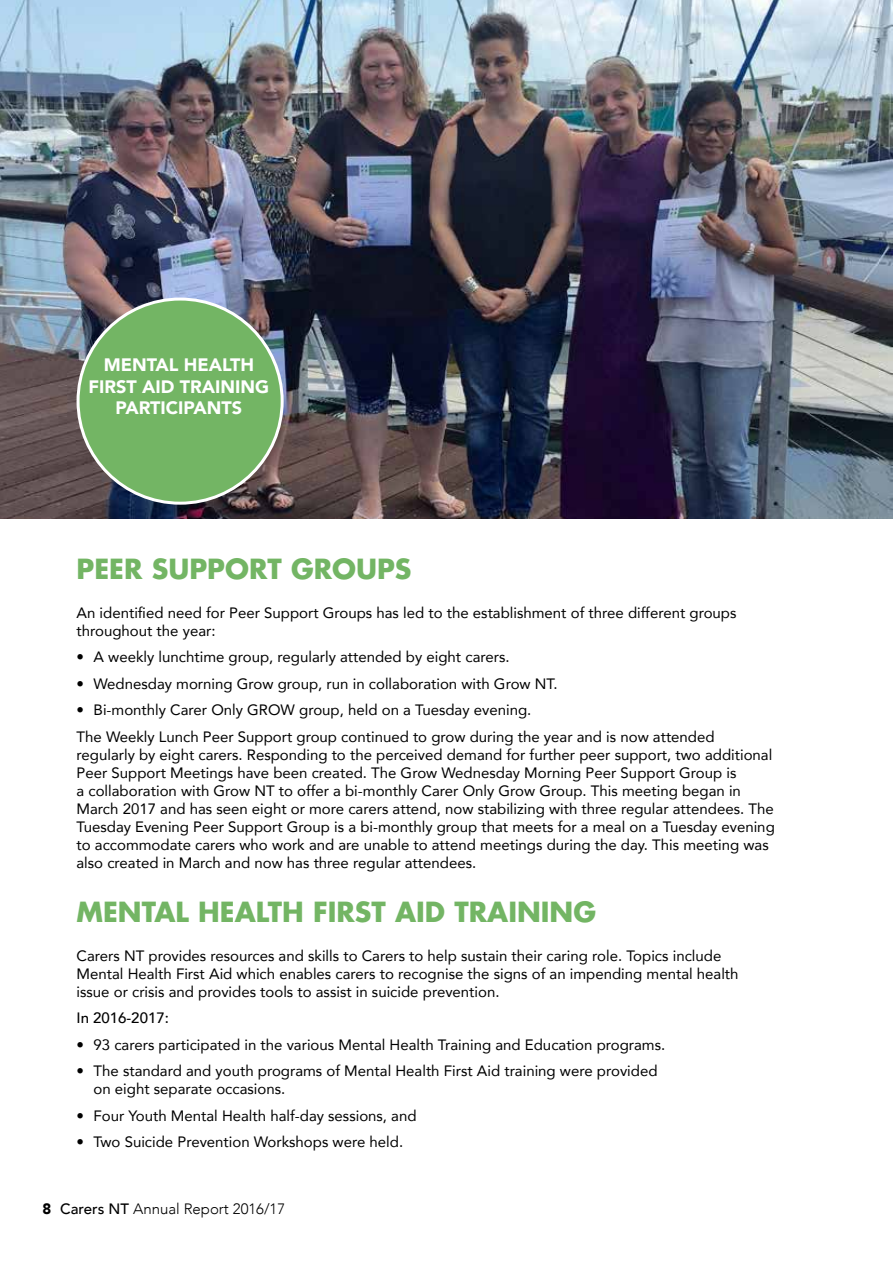
<style>
.page{position:relative;width:893px;height:1263px;background:#fff}
.page>*{position:absolute;margin:0;border:0;box-sizing:border-box;transform-origin:0 0}
.t1{font:700 27px "Futura Std";color:#73b564}
.t2{font:900 18px/21.6px "Avenir";color:#fff;text-align:center}
.t3{font:15px/18px "Avenir";color:#000}
.t4{font:300 15px "Avenir";color:#000}
.t5{font:500 15px "Avenir";color:#000}
.s1{font-weight:900}
.s2{font-weight:500}
</style>
<div class="page">
<img style="left:0;top:0;width:893px;height:519px">
<div style="left:78px;top:299px;width:204px;height:204px;background:#73b564;border-radius:50%"></div>
<p class="t2" style="left:89px;top:353px;width:182px">MENTAL HEALTH<br>FIRST AID TRAINING<br>PARTICIPANTS</p>
<h1 class="t1" style="left:77px;top:550px;width:336px">PEER SUPPORT GROUPS</h1>
<p class="t3" style="left:77px;top:603px;width:661px">An identified need for Peer Support Groups has led to the establishment of three different groups throughout the year:</p>
<p class="t3" style="left:77px;top:648px;width:435px">• A weekly lunchtime group, regularly attended by eight carers.</p>
<p class="t3" style="left:77px;top:674px;width:483px">• Wednesday morning Grow group, run in collaboration with Grow NT.</p>
<p class="t3" style="left:77px;top:696px;width:640px;line-height:26.5px">• Bi-monthly Carer Only GROW group, held on a Tuesday evening.<br>The Weekly Lunch Peer Support group continued to grow during the year and is now attended</p>
<p class="t3" style="left:77px;top:745px;width:700px">regularly by eight carers. Responding to the perceived demand for further peer support, two additional Peer Support Meetings have been created. The Grow Wednesday Morning Peer Support Group is<br>a collaboration with Grow NT to offer a bi-monthly Carer Only Grow Group. This meeting began in March 2017 and has seen eight or more carers attend, now stabilizing with three regular attendees. The Tuesday Evening Peer Support Group is a bi-monthly group that meets for a meal on a Tuesday evening to accommodate carers who work and are unable to attend meetings during the day. This meeting was also created in March and now has three regular attendees.</p>
<h1 class="t1" style="left:77px;top:893px;width:521px">MENTAL HEALTH FIRST AID TRAINING</h1>
<p class="t3" style="left:77px;top:946px;width:664px">Carers NT provides resources and skills to Carers to help sustain their caring role. Topics include<br>Mental Health First Aid which enables carers to recognise the signs of an impending mental health issue or crisis and provides tools to assist in suicide prevention.</p>
<p class="t5" style="left:77px;top:1005px;width:94px">In 2016-2017:</p>
<p class="t3" style="left:77px;top:1035px;width:590px">• 93 carers participated in the various Mental Health Training and Education programs.</p>
<p class="t3" style="left:94px;top:1062px;width:565px;text-indent:-17px">• The standard and youth programs of Mental Health First Aid training were provided on eight separate occasions.</p>
<p class="t3" style="left:77px;top:1106px;width:342px">• Four Youth Mental Health half-day sessions, and</p>
<p class="t3" style="left:77px;top:1133px;width:328px">• Two Suicide Prevention Workshops were held.</p>
<p class="t4" style="left:43px;top:1200px;width:244px"><span class="s1">8</span> <span class="s2">Carers NT</span> Annual Report 2016/17</p>
</div>
